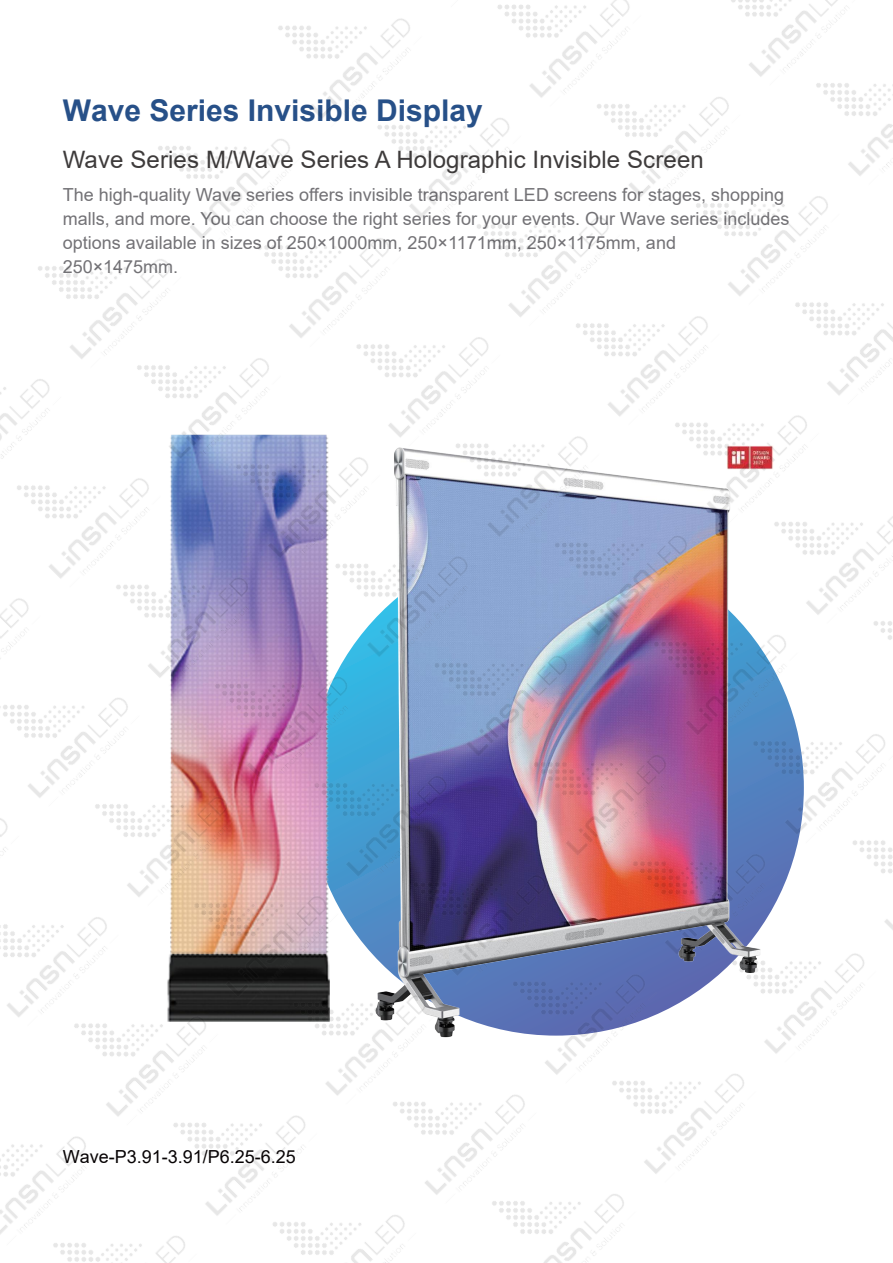
<style>
.page{position:relative;width:893px;height:1263px;background:#fff}
.page>*{position:absolute;margin:0;border:0;box-sizing:border-box;transform-origin:0 0}
.t1{font:700 30px "Arial";color:#275088}
.t2{font:24px "Arial";letter-spacing:.005em;color:#3e3b3b}
.t3{font:18px/24px "Arial";color:#737276}
.t4{font:18px "Arial";color:#070304}
</style>
<div class="page">
<img style="left:170px;top:472px;width:138px;height:550px">
<img style="left:369px;top:451px;width:360px;height:580px">
<img style="left:705px;top:953px;width:159px;height:101px">
<img style="left:60px;top:1236px;width:125px;height:27px">
<img style="left:0;top:1136px;width:104px;height:114px">
<img style="left:0;top:1136px;width:5px;height:15px">
<img style="left:280px;top:1215px;width:125px;height:48px">
<img style="left:180px;top:1115px;width:143px;height:114px">
<img style="left:81px;top:1010px;width:143px;height:120px">
<img style="left:0;top:917px;width:125px;height:114px">
<img style="left:0;top:818px;width:26px;height:114px">
<img style="left:499px;top:1194px;width:125px;height:69px">
<img style="left:400px;top:1031px;width:143px;height:177px">
<img style="left:266px;top:932px;width:178px;height:177px">
<img style="left:167px;top:833px;width:177px;height:177px">
<img style="left:102px;top:734px;width:143px;height:177px">
<img style="left:3px;top:698px;width:143px;height:114px">
<img style="left:0;top:598px;width:47px;height:114px">
<img style="left:619px;top:1010px;width:143px;height:164px">
<img style="left:486px;top:911px;width:177px;height:177px">
<img style="left:386px;top:812px;width:178px;height:177px">
<img style="left:287px;top:713px;width:178px;height:177px">
<img style="left:188px;top:613px;width:177px;height:178px">
<img style="left:123px;top:514px;width:143px;height:177px">
<img style="left:24px;top:478px;width:143px;height:114px">
<img style="left:0;top:379px;width:68px;height:114px">
<img style="left:606px;top:791px;width:177px;height:177px">
<img style="left:507px;top:692px;width:177px;height:177px">
<img style="left:407px;top:592px;width:178px;height:178px">
<img style="left:308px;top:493px;width:177px;height:177px">
<img style="left:209px;top:434px;width:177px;height:137px">
<img style="left:144px;top:358px;width:143px;height:114px">
<img style="left:38px;top:259px;width:150px;height:114px">
<img style="left:860px;top:848px;width:33px;height:82px">
<img style="left:726px;top:734px;width:164px;height:114px">
<img style="left:627px;top:571px;width:177px;height:178px">
<img style="left:528px;top:472px;width:177px;height:177px">
<img style="left:428px;top:436px;width:178px;height:114px">
<img style="left:329px;top:337px;width:177px;height:114px">
<img style="left:264px;top:238px;width:143px;height:114px">
<img style="left:158px;top:139px;width:150px;height:114px">
<img style="left:747px;top:516px;width:146px;height:113px">
<img style="left:648px;top:415px;width:177px;height:114px">
<img style="left:583px;top:316px;width:143px;height:114px">
<img style="left:484px;top:217px;width:143px;height:114px">
<img style="left:384px;top:118px;width:143px;height:114px">
<img style="left:278px;top:18px;width:150px;height:114px">
<img style="left:802px;top:303px;width:91px;height:92px">
<img style="left:703px;top:196px;width:143px;height:114px">
<img style="left:604px;top:97px;width:143px;height:114px">
<img style="left:505px;top:0;width:143px;height:112px">
<img style="left:497px;top:0;width:51px;height:12px">
<img style="left:823px;top:84px;width:70px;height:92px">
<img style="left:731px;top:0;width:136px;height:91px">
<h1 class="t1" style="left:63px;top:90px;width:422px">Wave Series Invisible Display</h1>
<h2 class="t2" style="left:63px;top:143px;width:643px">Wave Series M/Wave Series A Holographic Invisible Screen</h2>
<p class="t3" style="left:63px;top:183px;width:728px">The high-quality Wave series offers invisible transparent LED screens for stages, shopping malls, and more. You can choose the right series for your events. Our Wave series includes options available in sizes of 250×1000mm, 250×1171mm, 250×1175mm, and 250×1475mm.</p>
<p class="t4" style="left:63px;top:1144px;width:235px">Wave-P3.91-3.91/P6.25-6.25</p>
</div>
